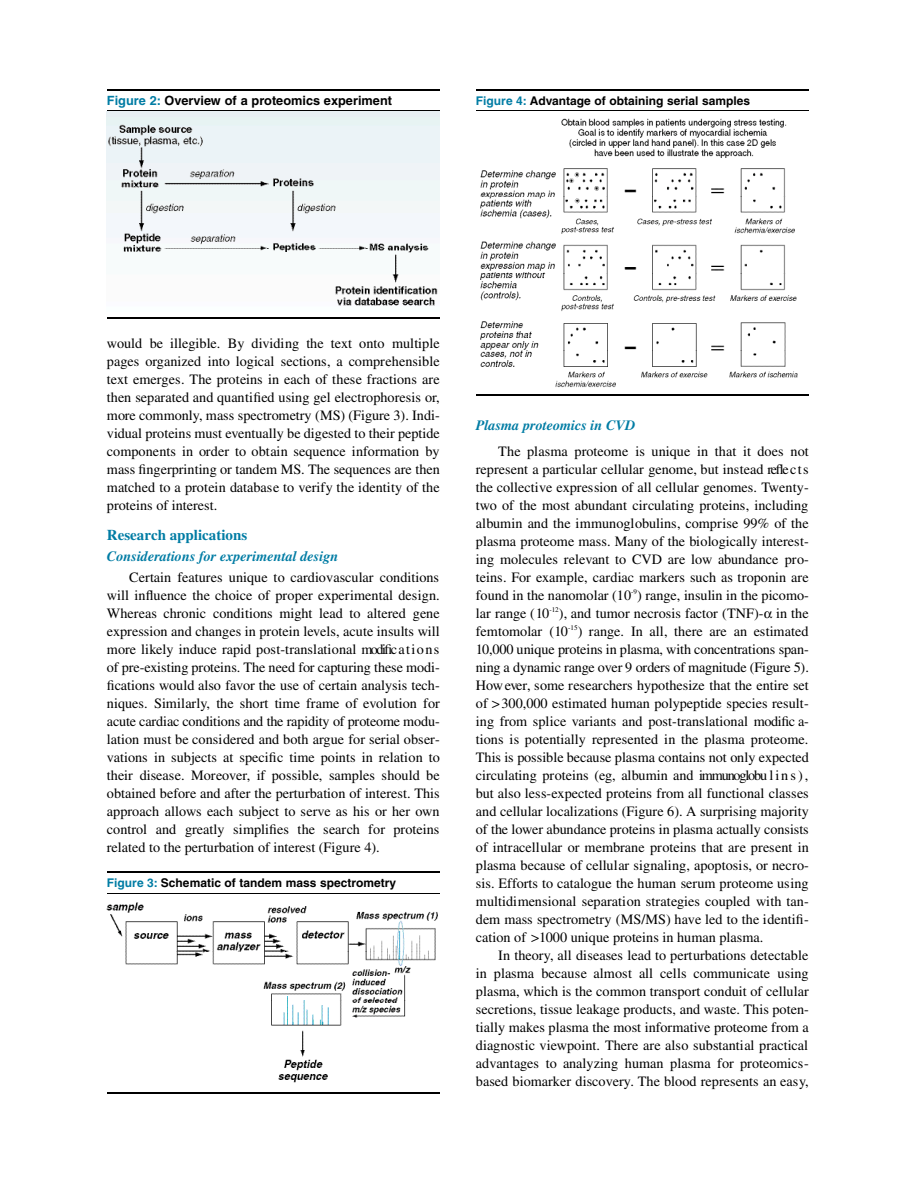
<style>
.page{position:relative;width:918px;height:1188px;background:#fff}
.page>*{position:absolute;margin:0;border:0;box-sizing:border-box;transform-origin:0 0}
.t1{font:700 15px "Times";color:#007ca4}
.t2{font:14.25px/18px "Times";color:#000;text-align:justify}
.t3{font:italic 700 14.25px "Times";color:#007ca4}
.t4{font:700 12.75px "Helvetica";color:#000}
.t5{font:700 12px "Helvetica";color:#000}
.t6{font:7.05px "Times";color:#000}
.s1{color:#007ca4}
</style>
<div class="page">
<img style="left:107px;top:112px;width:333px;height:206px">
<img style="left:108px;top:124px;width:329px;height:62px">
<img style="left:108px;top:186px;width:329px;height:122px">
<hr style="left:107px;top:871px;width:333px;height:2px;background:#000">
<hr style="left:107px;top:893px;width:333px;height:1px;background:#000">
<hr style="left:107px;top:1092px;width:333px;height:2px;background:#000">
<img style="left:107px;top:902px;width:330px;height:49px">
<img style="left:125px;top:951px;width:311px;height:131px">
<hr style="left:107px;top:89px;width:333px;height:1px;background:#000">
<hr style="left:107px;top:111px;width:333px;height:1px;background:#000">
<hr style="left:107px;top:318px;width:333px;height:1px;background:#000">
<img style="left:561px;top:119px;width:226px;height:38px">
<img style="left:480px;top:157px;width:317px;height:231px">
<hr style="left:476px;top:89px;width:333px;height:1px;background:#000">
<hr style="left:476px;top:111px;width:333px;height:1px;background:#000">
<hr style="left:476px;top:394px;width:333px;height:2px;background:#000">
<p class="t4" style="left:107px;top:96px;width:287px"><span class="s1">Figure 2:</span> Overview of a proteomics experiment</p>
<p class="t5" style="left:476px;top:96px;width:276px"><span class="s1">Figure 4:</span> Advantage of obtaining serial samples</p>
<p class="t2" style="left:107px;top:336px;width:334px">would be illegible. By dividing the text onto multiple pages organized into logical sections, a comprehensible text emerges. The proteins in each of these fractions are then separated and quantified using gel electrophoresis or, more commonly, mass spectrometry (MS) (Figure 3). Indi&shy;vidual proteins must eventually be digested to their peptide components in order to obtain sequence information by mass fingerprinting or tandem MS. The sequences are then matched to a protein database to verify the identity of the proteins of interest.</p>
<p class="t1" style="left:107px;top:530px;width:142px">Research applications</p>
<p class="t3" style="left:107px;top:552px;width:233px">Considerations for experimental design</p>
<p class="t2" style="left:107px;top:570px;width:335px;text-indent:22px">Certain features unique to cardiovascular conditions will influence the choice of proper experimental design.<br>Whereas chronic conditions might lead to altered gene expression and changes in protein levels, acute insults will more likely induce rapid post-translational modific a t i o n s of pre-existing proteins. The need for capturing these modi&shy;fications would also favor the use of certain analysis tech&shy;niques. Similarly, the short time frame of evolution for acute cardiac conditions and the rapidity of proteome modu&shy;lation must be considered and both argue for serial obser&shy;vations in subjects at specific time points in relation to their disease. Moreove r, if possible, samples should be obtained before and after the perturbation of interest. This approach allows each subject to serve as his or her ow n control and greatly simplifies the search for proteins related to the perturbation of interest (Figure 4).</p>
<p class="t5" style="left:107px;top:878px;width:291px"><span class="s1">Figure 3:</span> Schematic of tandem mass spectrometry</p>
<p class="t3" style="left:476px;top:420px;width:161px">Plasma proteomics in CVD</p>
<p class="t2" style="left:476px;top:444px;width:335px;text-indent:22px">The plasma proteome is unique in that it does not represent a particular cellular genome, but instead refle c t s the collective expression of all cellular genomes. Tw e n ty - two of the most abundant circulating proteins, including a lbumin and the immunoglobulins, comprise 99% of the plasma proteome mass. Many of the biologically interest&shy;ing molecules relevant to CVD are low abundance pro&shy;teins. For example, cardiac markers such as troponin are found in the nanomolar (10 ) range, insulin in the picomo-</p>
<p class="t6" style="left:631px;top:589px;width:7px">-9</p>
<p class="t2" style="left:476px;top:606px;width:75px">lar range (10</p>
<p class="t6" style="left:549px;top:607px;width:11px">-1 2</p>
<p class="t2" style="left:476px;top:606px;width:334px;text-indent:83px">), and tumor necrosis factor (TNF)- in the femtomolar (10</p>
<p class="t6" style="left:568px;top:625px;width:11px">-1 5</p>
<p class="t2" style="left:476px;top:624px;width:335px;text-indent:102px">) range. In all, there are an estimated 10,000 unique proteins in plasma, with concentrations span&shy;ning a dynamic range over 9 orders of magnitude (Figure 5).<br>H ow eve r, some researchers hypothesize that the entire set of &gt;300,000 estimated human polypeptide species result&shy;ing from splice variants and post-translational modific a&shy;tions is potentially represented in the plasma proteome.<br>This is possible because plasma contains not only ex p e c te d circulating proteins (eg, albumin and immunoglobu l i n s ) , but also less-expected proteins from all functional classes and cellular localizations (Figure 6). A surprising majority of the lower abundance proteins in plasma actually consists of intracellular or membrane proteins that are present in plasma because of cellular signaling, apoptosis, or necro&shy;sis. Efforts to catalogue the human serum proteome using multidimensional separation strategies coupled with tan&shy;dem mass spectrometry (MS/MS) have led to the identifi&shy;cation of &gt;1000 unique proteins in human plasma.</p>
<p class="t2" style="left:476px;top:948px;width:335px;text-indent:22px">In theory, all diseases lead to perturbations detectable in plasma because almost all cells communicate using plasma, which is the common transport conduit of cellular secretions, tissue leakage products, and waste. This poten&shy;tially makes plasma the most informative proteome from a diagnostic viewpoint. There are also substantial practical a d vantages to analyzing human plasma for proteomics&shy;based biomarker discove ry. The blood represents an easy,</p>
</div>
